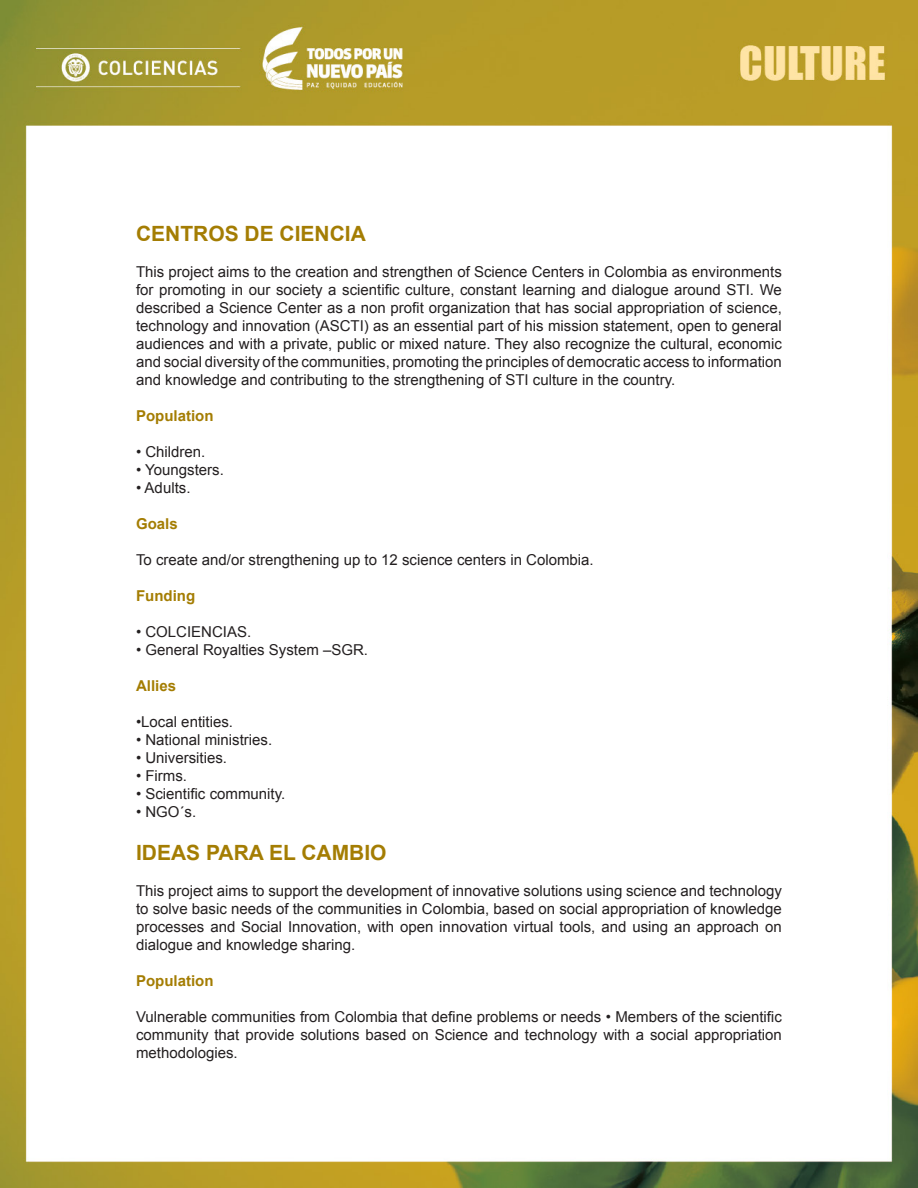
<style>
.page{position:relative;width:918px;height:1188px;background:#fff}
.page>*{position:absolute;margin:0;border:0;box-sizing:border-box;transform-origin:0 0}
.titulo2{font:700 21px "Arial";color:#a47d03}
.t1{font:15px/18px "Arial";color:#231f20;text-align:justify}
.t2{font:700 15px "Arial";color:#a47d03}
</style>
<div class="page">
<img style="left:0;top:0;width:918px;height:1188px">
<p class="titulo2" style="left:136px;top:219px;width:231px">CENTROS DE CIENCIA</p>
<p class="t1" style="left:136px;top:263px;width:647px">This project aims to the creation and strengthen of Science Centers in Colombia as environments for promoting in our society a scientific culture, constant learning and dialogue around STI. We described a Science Center as a non profit organization that has social appropriation of science, technology and innovation (ASCTI) as an essential part of his mission statement, open to general audiences and with a private, public or mixed nature. They also recognize the cultural, economic and social diversity of the communities, promoting the principles of democratic access to information and knowledge and contributing to the strengthening of STI culture in the country.</p>
<p class="t2" style="left:136px;top:405px;width:79px">Population</p>
<p class="t1" style="left:136px;top:443px;width:71px">• Children.</p>
<p class="t1" style="left:136px;top:461px;width:89px">• Youngsters.</p>
<p class="t1" style="left:136px;top:479px;width:56px">• Adults.</p>
<p class="t2" style="left:136px;top:513px;width:43px">Goals</p>
<p class="t1" style="left:136px;top:551px;width:459px">To create and/or strengthening up to 12 science centers in Colombia.</p>
<p class="t2" style="left:136px;top:585px;width:61px">Funding</p>
<p class="t1" style="left:136px;top:623px;width:117px">• COLCIENCIAS.</p>
<p class="t1" style="left:136px;top:641px;width:233px">• General Royalties System –SGR.</p>
<p class="t2" style="left:136px;top:675px;width:42px">Allies</p>
<p class="t1" style="left:136px;top:713px;width:98px">•Local entities.</p>
<p class="t1" style="left:136px;top:731px;width:138px">• National ministries.</p>
<p class="t1" style="left:136px;top:749px;width:93px">• Universities.</p>
<p class="t1" style="left:136px;top:767px;width:53px">• Firms.</p>
<p class="t1" style="left:136px;top:785px;width:151px">• Scientific community.</p>
<p class="t1" style="left:136px;top:803px;width:62px">• NGO´s.</p>
<p class="titulo2" style="left:136px;top:838px;width:252px">IDEAS PARA EL CAMBIO</p>
<p class="t1" style="left:136px;top:882px;width:647px">This project aims to support the development of innovative solutions using science and technology to solve basic needs of the communities in Colombia, based on social appropriation of knowledge processes and Social Innovation, with open innovation virtual tools, and using an approach on dialogue and knowledge sharing.</p>
<p class="t2" style="left:136px;top:971px;width:79px">Population</p>
<p class="t1" style="left:136px;top:1008px;width:647px">Vulnerable communities from Colombia that define problems or needs • Members of the scientific community that provide solutions based on Science and technology with a social appropriation methodologies.</p>
</div>
